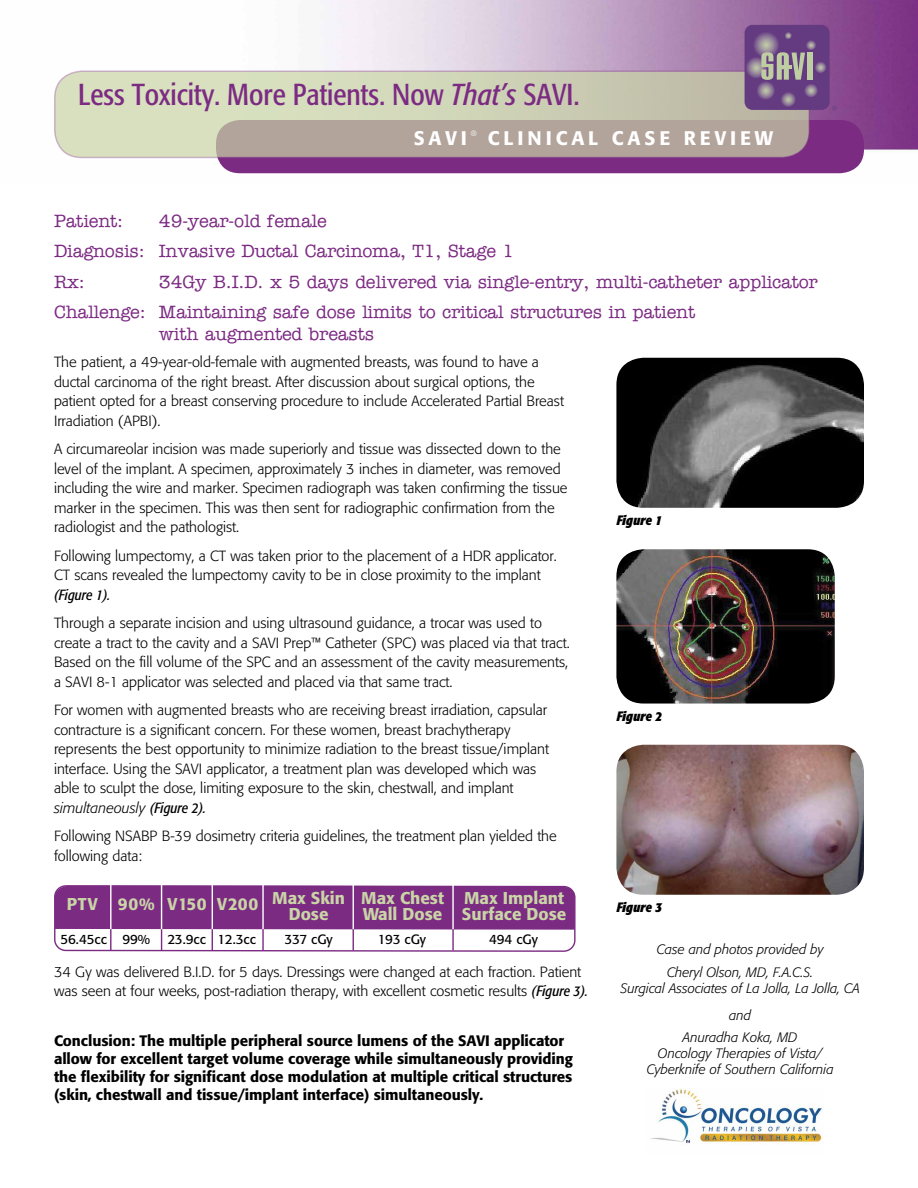
<style>
.page{position:relative;width:918px;height:1188px;background:#fff}
.page>*{position:absolute;margin:0;border:0;box-sizing:border-box;transform-origin:0 0}
.t1{font:condensed 30px "Formata";color:#7c2b83}
.t2{font:500 19.5px "Formata";letter-spacing:.2em;color:#fff}
.t3{font:500 18px/30.6px "American Typewriter";letter-spacing:-.01em;color:#7c2b83}
.t4{font:500 16.95px/16.2px "Formata";color:#c9d5a6}
.t5{font:500 15px/18px "Formata";letter-spacing:-.005em;color:#000}
.t6{font:300 14.7px/19.5px "Formata";color:#000}
.t7{font:italic condensed 14.7px "Formata";color:#000}
.t8{font:italic 300 13.5px/16.2px "Formata";color:#000;text-align:center}
.t9{font:italic 700 condensed 13.5px "Formata";color:#000}
.t10{font:13.35px "Formata";color:#000}
.t11{font:300 7.5px "Helvetica Neue";color:#fff}
.s1{font-style:italic}
.s2{font-weight:400;font-style:italic;font-stretch:condensed}
</style>
<div class="page">
<img style="left:54px;top:0;width:864px;height:174px">
<div style="left:216px;top:120px;width:648px;height:53px;background:#7c2b83;border-radius:24px"></div>
<svg style="left:55px;top:71px;width:754px;height:87px;background:#c5c3ae"></svg>
<div style="left:54px;top:70px;width:756px;height:88px;border:2px solid #7c2b83;border-radius:27px"></div>
<img style="left:616px;top:549px;width:219px;height:155px">
<img style="left:616px;top:358px;width:248px;height:150px">
<img style="left:616px;top:745px;width:248px;height:150px">
<svg style="left:54px;top:885px;width:522px;height:67px"></svg>
<hr style="left:110px;top:910px;width:2px;height:41px;background:#7c2b83">
<hr style="left:110px;top:884px;width:2px;height:45px;background:#fff">
<hr style="left:452px;top:910px;width:2px;height:41px;background:#7c2b83">
<hr style="left:452px;top:884px;width:2px;height:45px;background:#fff">
<hr style="left:161px;top:910px;width:1px;height:41px;background:#7c2b83">
<hr style="left:212px;top:910px;width:1px;height:41px;background:#7c2b83">
<hr style="left:262px;top:910px;width:2px;height:41px;background:#7c2b83">
<hr style="left:161px;top:884px;width:1px;height:45px;background:#fff">
<hr style="left:212px;top:884px;width:1px;height:45px;background:#fff">
<hr style="left:262px;top:884px;width:2px;height:45px;background:#fff">
<hr style="left:353px;top:910px;width:1px;height:41px;background:#7c2b83">
<hr style="left:353px;top:884px;width:1px;height:45px;background:#fff">
<div style="left:745px;top:25px;width:85px;height:85px;background:#643b81;border-radius:8px"></div>
<svg style="left:804px;top:83px;width:14px;height:14px"></svg>
<svg style="left:780px;top:91px;width:16px;height:16px"></svg>
<svg style="left:756px;top:81px;width:19px;height:19px"></svg>
<svg style="left:745px;top:56px;width:22px;height:22px"></svg>
<svg style="left:753px;top:31px;width:26px;height:27px"></svg>
<svg style="left:761px;top:31px;width:65px;height:49px"></svg>
<svg style="left:832px;top:106px;width:5px;height:4px"></svg>
<img style="left:650px;top:1088px;width:173px;height:56px">
<h1 class="t1" style="left:78px;top:77px;width:503px">Less Toxicity. More Patients. Now <span class="s1">That’s</span> SAVI.</h1>
<h2 class="t2" style="left:414px;top:126px;width:55px">SAVI</h2>
<p class="t11" style="left:471px;top:129px;width:7px">®</p>
<h2 class="t2" style="left:488px;top:126px;width:287px">CLINICAL CASE REVIEW</h2>
<p class="t3" style="left:54px;top:205px;width:462px;text-indent:105px">49-year-old female<br>Diagnosis: Invasive Ductal Carcinoma, T1, Stage 1<br>Rx:</p>
<p class="t3" style="left:54px;top:205px;width:71px">Patient:</p>
<p class="t3" style="left:54px;top:267px;width:765px;text-indent:105px">34Gy B.I.D. x 5 days delivered via single-entry, multi-catheter applicator<br>Challenge: Maintaining safe dose limits to critical structures in patient</p>
<p class="t3" style="left:159px;top:319px;width:217px">with augmented breasts</p>
<p class="t6" style="left:54px;top:352px;width:511px">The patient, a 49-year-old-female with augmented breasts, was found to have a ductal carcinoma of the right breast. After discussion about surgical options, the patient opted for a breast conserving procedure to include Accelerated Partial Breast Irradiation (APBI).</p>
<p class="t6" style="left:54px;top:439px;width:515px">A circumareolar incision was made superiorly and tissue was dissected down to the level of the implant. A specimen, approximately 3 inches in diameter, was removed including the wire and marker. Specimen radiograph was taken confirming the tissue marker in the specimen. This was then sent for radiographic confirmation from the radiologist and the pathologist.</p>
<p class="t6" style="left:54px;top:546px;width:504px">Following lumpectomy, a CT was taken prior to the placement of a HDR applicator.<br>CT scans revealed the lumpectomy cavity to be in close proximity to the implant</p>
<p class="t7" style="left:54px;top:586px;width:58px">(Figure 1).</p>
<p class="t6" style="left:54px;top:613px;width:517px">Through a separate incision and using ultrasound guidance, a trocar was used to create a tract to the cavity and a SAVI Prep™ Catheter (SPC) was placed via that tract.<br>Based on the fill volume of the SPC and an assessment of the cavity measurements, a SAVI 8-1 applicator was selected and placed via that same tract.</p>
<p class="t6" style="left:54px;top:700px;width:497px">For women with augmented breasts who are receiving breast irradiation, capsular contracture is a significant concern. For these women, breast brachytherapy represents the best opportunity to minimize radiation to the breast tissue/implant interface. Using the SAVI applicator, a treatment plan was developed which was able to sculpt the dose, limiting exposure to the skin, chestwall, and implant <span class="s1">simultaneously</span> <span class="s2">(Figure 2).</span></p>
<p class="t6" style="left:54px;top:826px;width:504px">Following NSABP B-39 dosimetry criteria guidelines, the treatment plan yielded the following data:</p>
<p class="t9" style="left:616px;top:512px;width:47px">Figure 1</p>
<p class="t9" style="left:616px;top:708px;width:47px">Figure 2</p>
<p class="t4" style="left:67px;top:896px;width:280px">PTV 90% V150 V200 Max Skin</p>
<p class="t4" style="left:289px;top:906px;width:41px">Dose</p>
<p class="t4" style="left:361px;top:890px;width:84px">Max Chest<br>Wall Dose</p>
<p class="t10" style="left:61px;top:931px;width:91px">56.45cc 99%</p>
<p class="t10" style="left:167px;top:931px;width:90px">23.9cc 12.3cc</p>
<p class="t10" style="left:284px;top:931px;width:50px">337 cGy</p>
<p class="t10" style="left:378px;top:931px;width:50px">193 cGy</p>
<p class="t4" style="left:462px;top:890px;width:106px">Max Implant<br>Surface Dose</p>
<p class="t10" style="left:489px;top:931px;width:50px">494 cGy</p>
<p class="t6" style="left:54px;top:962px;width:536px">34 Gy was delivered B.I.D. for 5 days. Dressings were changed at each fraction. Patient was seen at four weeks, post-radiation therapy, with excellent cosmetic results <span class="s2">(Figure 3).</span></p>
<p class="t5" style="left:54px;top:1032px;width:520px">Conclusion: The multiple peripheral source lumens of the SAVI applicator allow for excellent target volume coverage while simultaneously providing the flexibility for significant dose modulation at multiple critical structures (skin, chestwall and tissue/implant interface) simultaneously.</p>
<p class="t9" style="left:616px;top:899px;width:47px">Figure 3</p>
<p class="t8" style="left:657px;top:939px;width:168px;line-height:22.2px">Case and photos provided by<br>Cheryl Olson, MD, F.A.C.S.</p>
<p class="t8" style="left:620px;top:975px;width:241px;line-height:26.8px">Surgical Associates of La Jolla, La Jolla, CA and</p>
<p class="t8" style="left:647px;top:1029px;width:189px">Anuradha Koka, MD<br>Oncology Therapies of Vista/<br>Cyberknife of Southern California</p>
</div>
